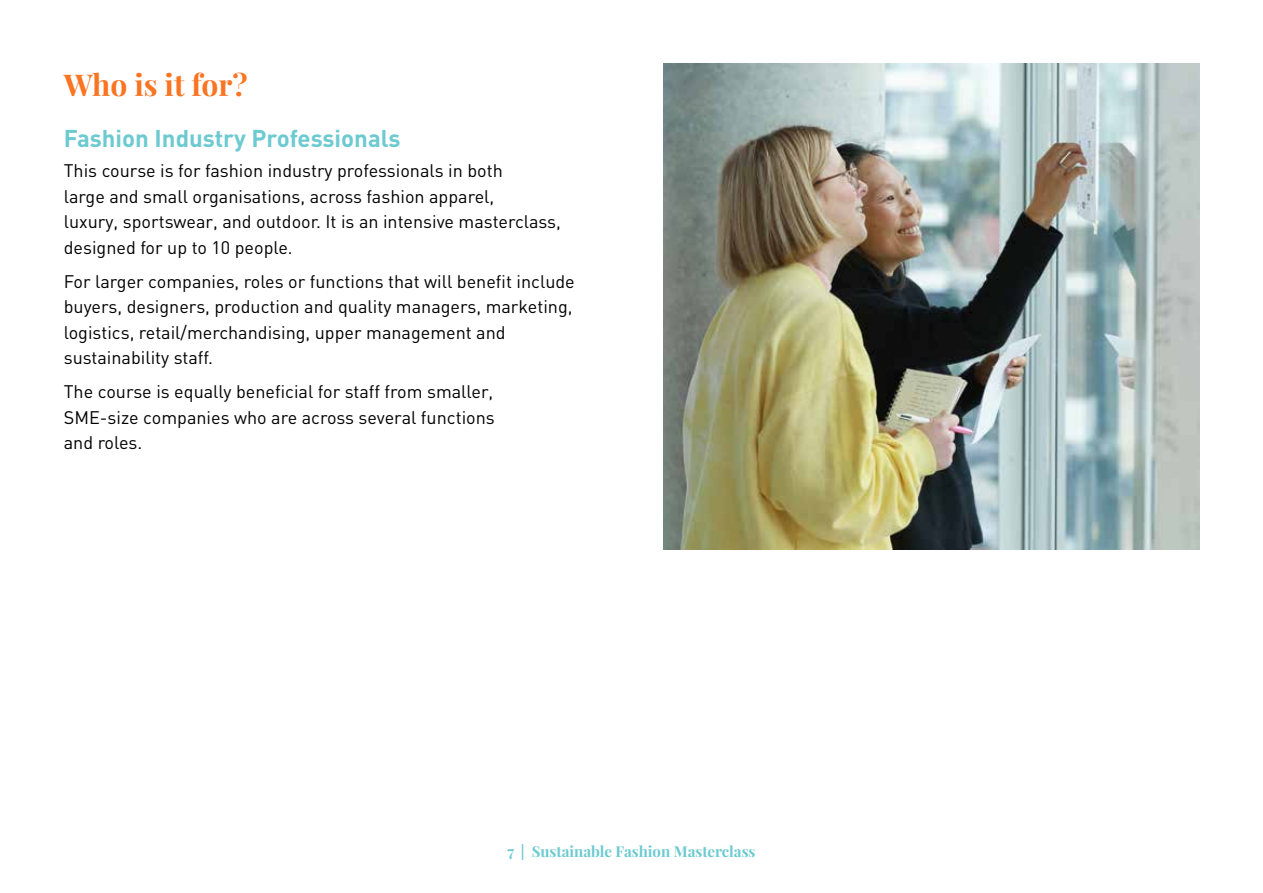
<style>
.page{position:relative;width:1263px;height:893px;background:#fff}
.page>*{position:absolute;margin:0;border:0;box-sizing:border-box;transform-origin:0 0}
.t1{font:700 30px "Playfair Display";color:#fb7422}
.t2{font:700 24px "DIN";color:#6ccad0}
.t3{font:18px/25.5px "DIN";color:#000}
.t4{font:700 15px "Playfair Display";color:#6ccad0}
</style>
<div class="page">
<img style="left:663px;top:64px;width:536px;height:485px">
<h1 class="t1" style="left:64px;top:66px;width:185px">Who is it for?</h1>
<h2 class="t2" style="left:64px;top:123px;width:338px">Fashion Industry Professionals</h2>
<p class="t3" style="left:64px;top:157px;width:499px">This course is for fashion industry professionals in both<br>large and small organisations, across fashion apparel,<br>luxury, sportswear, and outdoor. It is an intensive masterclass, designed for up to 10 people.</p>
<p class="t3" style="left:64px;top:268px;width:512px">For larger companies, roles or functions that will benefit include buyers, designers, production and quality managers, marketing, logistics, retail/merchandising, upper management and sustainability staff.</p>
<p class="t3" style="left:64px;top:378px;width:432px;text-align:justify">The course is equally beneficial for staff from smaller, SME-size companies who are across several functions and roles.</p>
<p class="t4" style="left:507px;top:842px;width:250px">7 | Sustainable Fashion Masterclass</p>
</div>
